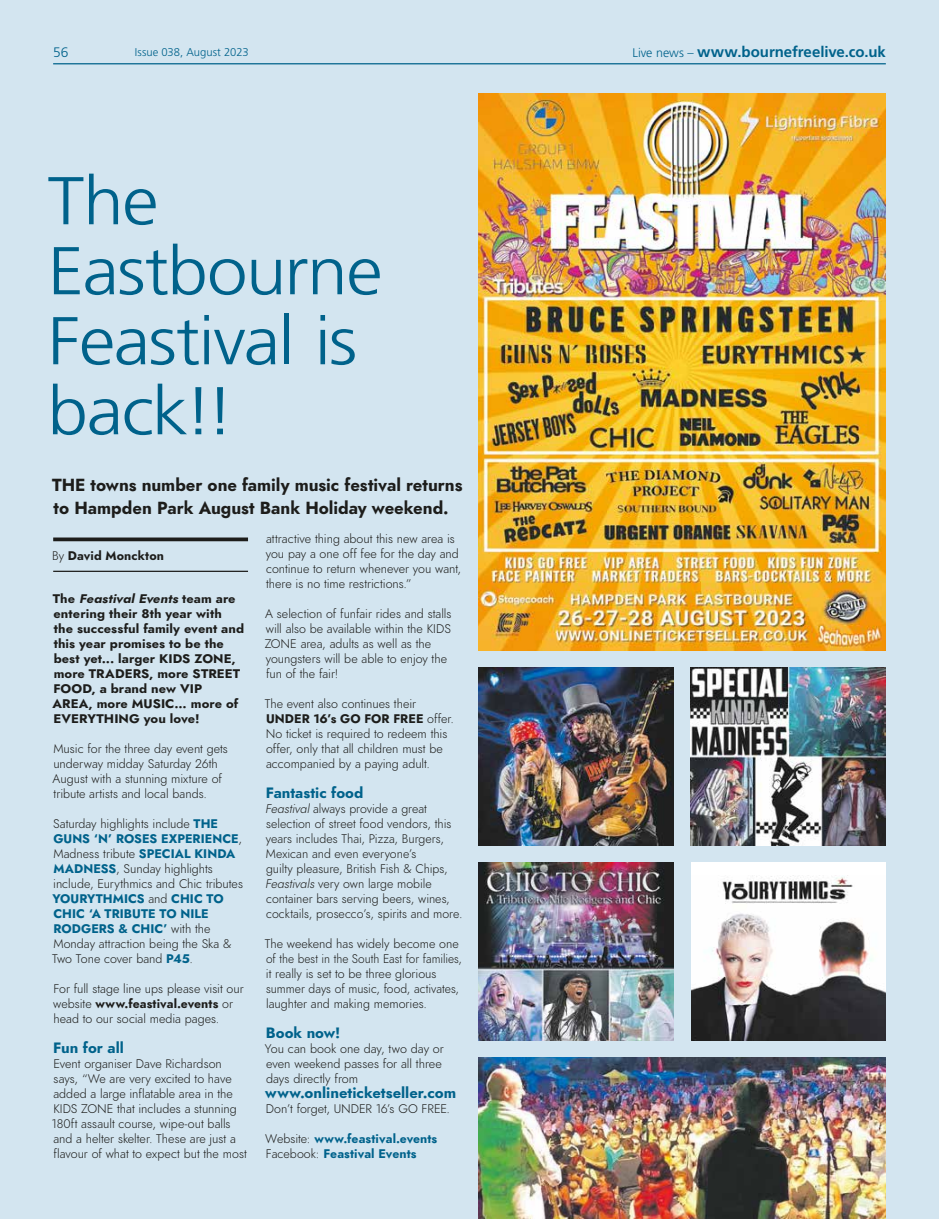
<style>
.page{position:relative;width:939px;height:1219px;background:#d3e5f0}
.page>*{position:absolute;margin:0;border:0;box-sizing:border-box;transform-origin:0 0}
.t1{font:300 67.5px/70px "Frutiger LT Std";letter-spacing:-.02em;color:#00628b;scale:1.08 1}
.t2{font:italic 700 17.5px/22.5px "Renner";color:#1d1d1b}
.t3{font:italic 700 15px "Renner";color:#00628b}
.t4{font:700 15px "Frutiger LT Std";letter-spacing:-.005em;color:#00628b}
.t5{font:300 13.75px "Frutiger LT Std";color:#00628b}
.t6{font:italic 300 12.5px/15px "Renner";color:#1d1d1b}
.t7{font:italic 700 12.5px/15px "Renner";letter-spacing:.005em;color:#1d1d1b;scale:1.05 1}
.t8{font:italic 700 12.5px/15px "Renner";letter-spacing:.005em;color:#00628b}
.t9{font:italic 700 12.5px "Renner";letter-spacing:.005em;color:#1d1d1b}
.t10{font:300 11.25px "Frutiger LT Std";color:#00628b}
.s1{font-weight:300;font-size:12.5px}
.s2{font-weight:300}
.s3{font-style:inherit}
.s4{font-weight:700;color:#00628b}
.s5{font-weight:700}
.s6{font-weight:300;color:#1d1d1b}
</style>
<div class="page">
<img style="left:478px;top:94px;width:408px;height:556px">
<img style="left:478px;top:668px;width:195px;height:177px">
<img style="left:691px;top:668px;width:195px;height:177px">
<img style="left:478px;top:863px;width:195px;height:177px">
<img style="left:478px;top:1058px;width:408px;height:161px">
<div style="left:691px;top:863px;width:195px;height:177px;background:#fff"></div>
<img style="left:691px;top:875px;width:195px;height:165px">
<svg style="left:53px;top:537px;width:195px;height:4px"></svg>
<hr style="left:53px;top:571px;width:195px;height:1px;background:#1d1d1b">
<hr style="left:53px;top:63px;width:833px;height:1px;background:#00628b">
<p class="t5" style="left:53px;top:44px;width:17px">56</p>
<p class="t10" style="left:135px;top:46px;width:115px">Issue 038, August 2023</p>
<p class="t4" style="left:632px;top:43px;width:255px"><span class="s1">Live news –</span> www.bournefreelive.co.uk</p>
<h1 class="t1" style="left:48px;top:167px;width:312px">The<br>Eastbourne<br>Feastival is back!!</h1>
<h2 class="t2" style="left:52px;top:474px;width:412px">THE towns number one family music festival returns to Hampden Park August Bank Holiday weekend.</h2>
<p class="t9" style="left:52px;top:547px;width:113px"><span class="s2">By</span> David Monckton</p>
<p class="t7" style="left:52px;top:592px;width:184px">The <span class="s3">Feastival Events</span> team are entering their 8th year with<br>the successful family event and this year promises to be the best yet... larger KIDS ZONE, more TRADERS, more STREET<br>FOOD, a brand new VIP<br>AREA, more MUSIC... more of<br>EVERYTHING you love!</p>
<p class="t6" style="left:53px;top:742px;width:177px">Music for the three day event gets underway midday Saturday 26th<br>August with a stunning mixture of tribute artists and local bands.</p>
<p class="t6" style="left:52px;top:817px;width:192px">Saturday highlights include <span class="s4">THE<br>GUNS ‘N’ ROSES EXPERIENCE</span>,<br>Madness tribute <span class="s4">SPECIAL KINDA<br>MADNESS</span>, Sunday highlights include, Eurythmics and Chic tributes<br><span class="s4">YOURYTHMICS</span> and <span class="s4">CHIC TO<br>CHIC ‘A TRIBUTE TO NILE<br>RODGERS &amp; CHIC’</span> with the<br>Monday attraction being the Ska &amp;<br>Two Tone cover band <span class="s4">P45</span>.</p>
<p class="t6" style="left:53px;top:982px;width:192px">For full stage line ups please visit our website <span class="s5">www.feastival.events</span> or head to our social media pages.</p>
<p class="t3" style="left:53px;top:1038px;width:72px">Fun for all</p>
<p class="t6" style="left:52px;top:1057px;width:197px">Event organiser Dave Richardson says, “We are very excited to have added a large inflatable area in the KIDS ZONE that includes a stunning 180ft assault course, wipe-out balls and a helter skelter. These are just a flavour of what to expect but the most</p>
<p class="t6" style="left:266px;top:531px;width:197px">attractive thing about this new area is you pay a one off fee for the day and continue to return whenever you want, there is no time restrictions.”</p>
<p class="t6" style="left:265px;top:606px;width:188px">A selection of funfair rides and stalls will also be available within the KIDS<br>ZONE area, adults as well as the youngsters will be able to enjoy the fun of the fair!</p>
<p class="t6" style="left:265px;top:696px;width:191px">The event also continues their<br><span class="s5">UNDER 16’s GO FOR FREE</span> offer.<br>No ticket is required to redeem this offer, only that all children must be accompanied by a paying adult.</p>
<p class="t3" style="left:266px;top:782px;width:99px">Fantastic food</p>
<p class="t6" style="left:265px;top:801px;width:199px"><span class="s3">Feastival</span> always provide a great selection of street food vendors, this years includes Thai, Pizza, Burgers, Mexican and even everyone’s<br>guilty pleasure, British Fish &amp; Chips, <span class="s3">Feastivals</span> very own large mobile container bars serving beers, wines, cocktails, prosecco’s, spirits and more.</p>
<p class="t6" style="left:265px;top:936px;width:199px">The weekend has widely become one of the best in the South East for families, it really is set to be three glorious summer days of music, food, activates, laughter and making memories.</p>
<p class="t3" style="left:266px;top:1022px;width:76px">Book now!</p>
<p class="t6" style="left:265px;top:1041px;width:181px">You can book one day, two day or even weekend passes for all three days directly from</p>
<p class="t3" style="left:265px;top:1082px;width:192px">www.onlineticketseller.com</p>
<p class="t6" style="left:266px;top:1101px;width:186px">Don’t forget, UNDER 16’s GO FREE.</p>
<p class="t8" style="left:265px;top:1131px;width:174px"><span class="s6">Website:</span> www.feastival.events<br><span class="s6">Facebook:</span> Feastival Events</p>
</div>
